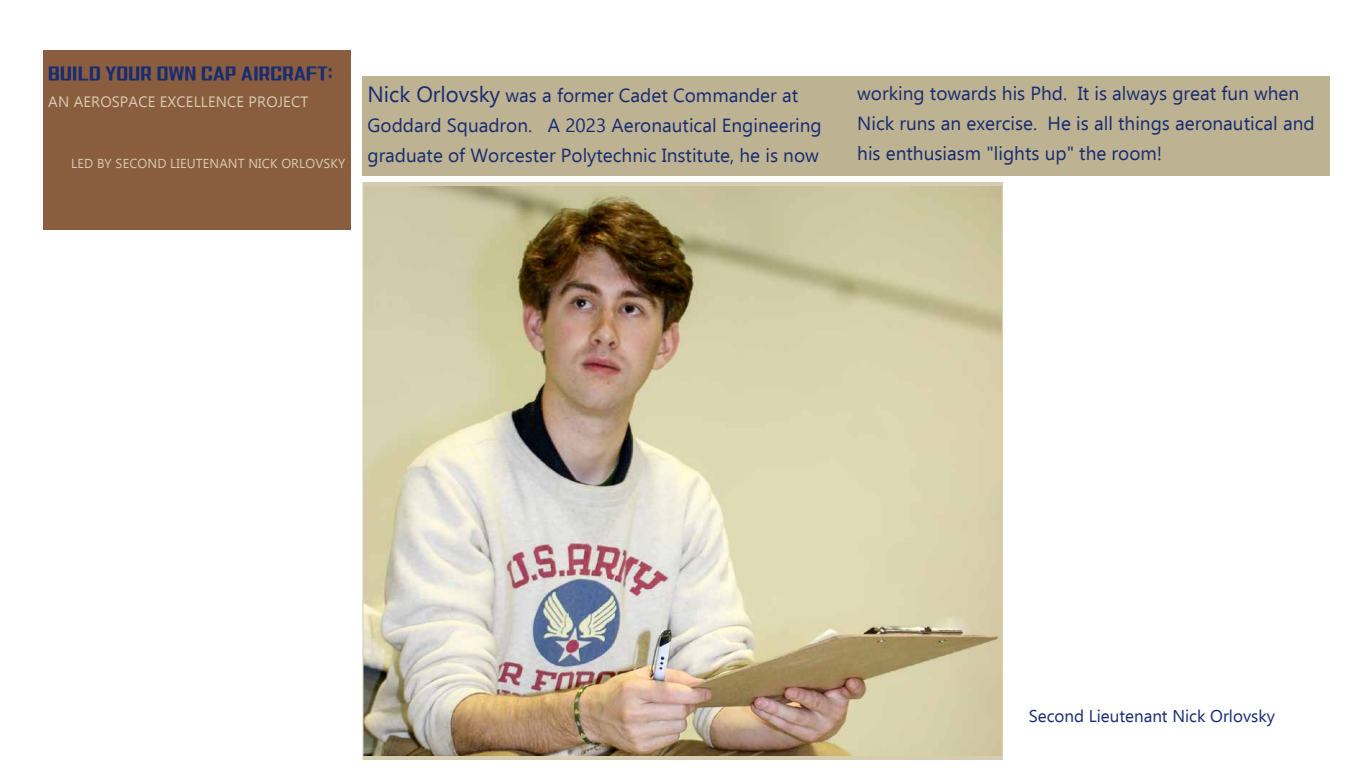
<style>
.page{position:relative;width:1366px;height:768px;background:#fff}
.page>*{position:absolute;margin:0;border:0;box-sizing:border-box;transform-origin:0 0}
.t1{font:19px/30px "Ebrima";color:#182c71}
.t2{font:19px "TT Ssanai R";letter-spacing:.02em;color:#182c71;scale:.79 1}
.t3{font:17px "Ebrima";color:#182c71}
.t4{font:15px "Ebrima";letter-spacing:.01em;color:#d6ccb1}
.t5{font:13px "Ebrima";letter-spacing:.01em;color:#d6ccb1}
.s1{font-size:22px}
</style>
<div class="page">
<div style="left:362px;top:76px;width:968px;height:100px;background:#bdb292"></div>
<div style="left:43px;top:50px;width:307px;height:180px;background:#8a5d3e"></div>
<img style="left:364px;top:186px;width:637px;height:570px">
<p class="t2" style="left:48px;top:64px;width:361px">BUILD YOUR OWN CAP AIRCRAFT:</p>
<p class="t4" style="left:48px;top:90px;width:262px">AN AEROSPACE EXCELLENCE PROJECT</p>
<p class="t5" style="left:71px;top:154px;width:276px">LED BY SECOND LIEUTENANT NICK ORLOVSKY</p>
<p class="t1" style="left:368px;top:80px;width:456px"><span class="s1">Nick Orlovsky</span> was a former Cadet Commander at<br>Goddard Squadron. A 2023 Aeronautical Engineering graduate of Worcester Polytechnic Institute, he is now</p>
<p class="t1" style="left:857px;top:77px;width:459px">working towards his Phd. It is always great fun when<br>Nick runs an exercise. He is all things aeronautical and his enthusiasm "lights up" the room!</p>
<p class="t3" style="left:1029px;top:704px;width:248px">Second Lieutenant Nick Orlovsky</p>
</div>
